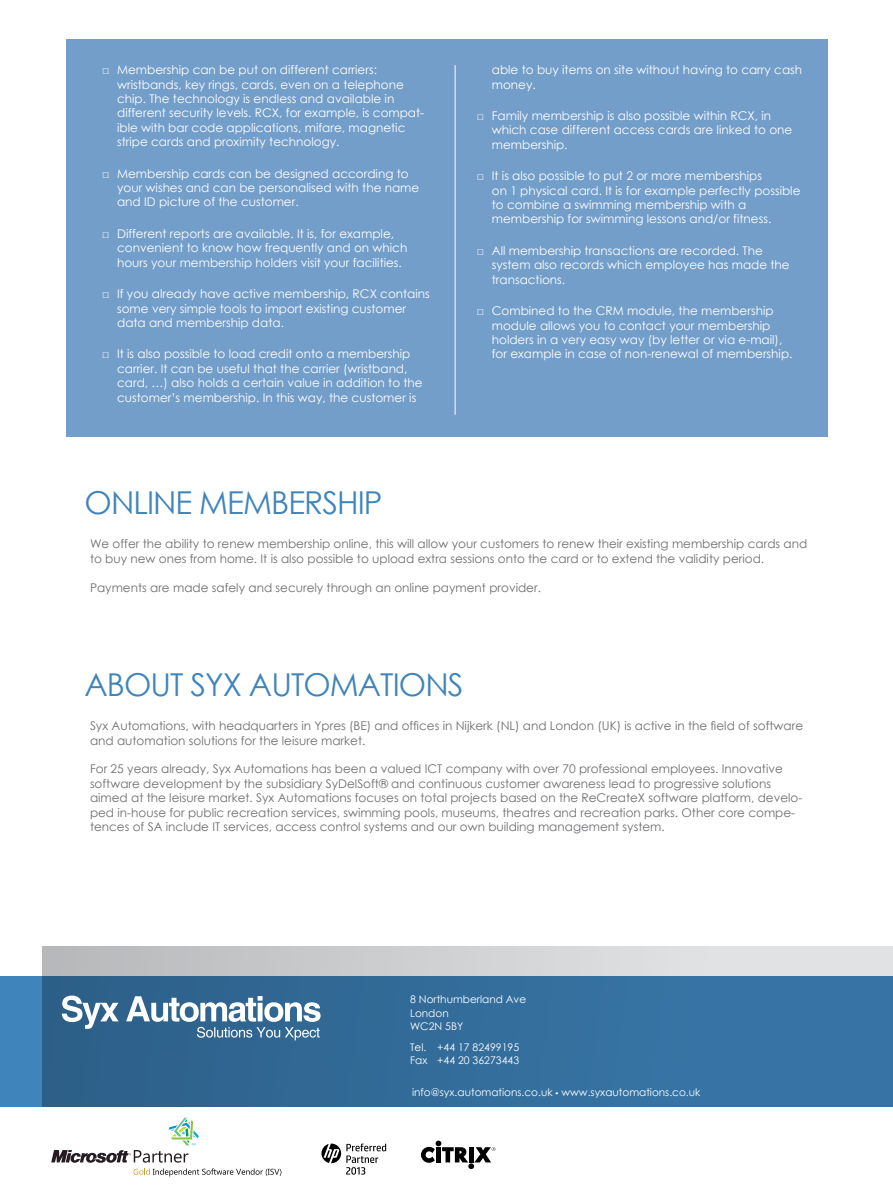
<style>
.page{position:relative;width:893px;height:1191px;background:#fff}
.page>*{position:absolute;margin:0;border:0;box-sizing:border-box;transform-origin:0 0}
.t1{font:31.5px "Century Gothic";letter-spacing:-.03em;color:#3f84ba}
.t2{font:12px/14.4px "Century Gothic";color:#fff}
.t3{font:12px/14.4px "Century Gothic";color:#6d6e71}
.t4{font:10.5px/13.5px "Century Gothic";color:#fff}
.s1{font-family:"Myriad Pro"}
</style>
<div class="page">
<div style="left:66px;top:40px;width:761px;height:397px;background:#739eca"></div>
<hr style="left:455px;top:65px;width:1px;height:350px;background:#fff">
<div style="left:43px;top:946px;width:850px;height:161px;background:linear-gradient(to right,#b8babc,#e8e9ea)"></div>
<svg style="left:0;top:976px;width:893px;height:131px;fill:#356f9e"></svg>
<svg style="left:62px;top:995px;width:259px;height:45px"></svg>
<svg style="left:51px;top:1117px;width:230px;height:59px"></svg>
<svg style="left:421px;top:1140px;width:74px;height:29px"></svg>
<svg style="left:321px;top:1143px;width:66px;height:32px"></svg>
<p class="t2" style="left:117px;top:62px;width:309px;text-indent:-15px">□ Membership can be put on different carriers: wristbands, key rings, cards, even on a telephone chip. The technology is endless and available in different security levels. RCX, for example, is compat&shy;ible with bar code applications, mifare, magnetic stripe cards and proximity technology.</p>
<p class="t2" style="left:117px;top:166px;width:304px;text-indent:-15px">□ Membership cards can be designed according to your wishes and can be personalised with the name and ID picture of the customer.</p>
<p class="t2" style="left:117px;top:226px;width:292px;text-indent:-15px">□ Different reports are available. It is, for example, convenient to know how frequently and on which hours your membership holders visit your facilities.</p>
<p class="t2" style="left:117px;top:286px;width:314px;text-indent:-15px">□ If you already have active membership, RCX contains some very simple tools to import existing customer data and membership data.</p>
<p class="t2" style="left:117px;top:346px;width:307px;text-indent:-15px">□ It is also possible to load credit onto a membership carrier. It can be useful that the carrier (wristband, card, …) also holds a certain value in addition to the customer’s membership. In this way, the customer is</p>
<h1 class="t1" style="left:85px;top:480px;width:299px">ONLINE MEMBERSHIP</h1>
<p class="t2" style="left:492px;top:62px;width:312px">able to buy items on site without having to carry cash money.</p>
<p class="t2" style="left:492px;top:108px;width:302px;text-indent:-15px">□ Family membership is also possible within RCX, in which case different access cards are linked to one membership.</p>
<p class="t2" style="left:492px;top:168px;width:310px;text-indent:-15px">□ It is also possible to put 2 or more memberships<br>on 1 physical card. It is for example perfectly possible to combine a swimming membership with a membership for swimming lessons and/or fitness.</p>
<p class="t2" style="left:492px;top:243px;width:299px;text-indent:-15px">□ All membership transactions are recorded. The system also records which employee has made the transactions.</p>
<p class="t2" style="left:492px;top:303px;width:302px;text-indent:-15px">□ Combined to the CRM module, the membership module allows you to contact your membership holders in a very easy way (by letter or via e-mail), for example in case of non-renewal of membership.</p>
<p class="t3" style="left:90px;top:536px;width:719px">We offer the ability to renew membership online, this will allow your customers to renew their existing membership cards and to buy new ones from home. It is also possible to upload extra sessions onto the card or to extend the validity period.</p>
<p class="t3" style="left:90px;top:580px;width:452px">Payments are made safely and securely through an online payment provider.</p>
<h1 class="t1" style="left:85px;top:662px;width:380px">ABOUT SYX AUTOMATIONS</h1>
<p class="t3" style="left:90px;top:718px;width:715px">Syx Automations, with headquarters in Ypres (BE) and offices in Nijkerk (NL) and London (UK) is active in the field of software and automation solutions for the leisure market.</p>
<p class="t3" style="left:90px;top:761px;width:714px">For 25 years already, Syx Automations has been a valued ICT company with over 70 professional employees. Innovative software development by the subsidiary SyDelSoft® and continuous customer awareness lead to progressive solutions aimed at the leisure market. Syx Automations focuses on total projects based on the ReCreateX software platform, develo&shy;ped in-house for public recreation services, swimming pools, museums, theatres and recreation parks. Other core compe&shy;tences of SA include IT services, access control systems and our own building management system.</p>
<p class="t4" style="left:410px;top:992px;width:118px">8 Northumberland Ave<br>London<br>WC2N 5BY</p>
<p class="t4" style="left:410px;top:1041px;width:110px;line-height:12.6px">Tel. +44 17 82499195<br>Fax +44 20 36273443</p>
<p class="t4" style="left:412px;top:1085px;width:290px">info@syx.automations.co.uk <span class="s1">•</span> www.syxautomations.co.uk</p>
</div>
